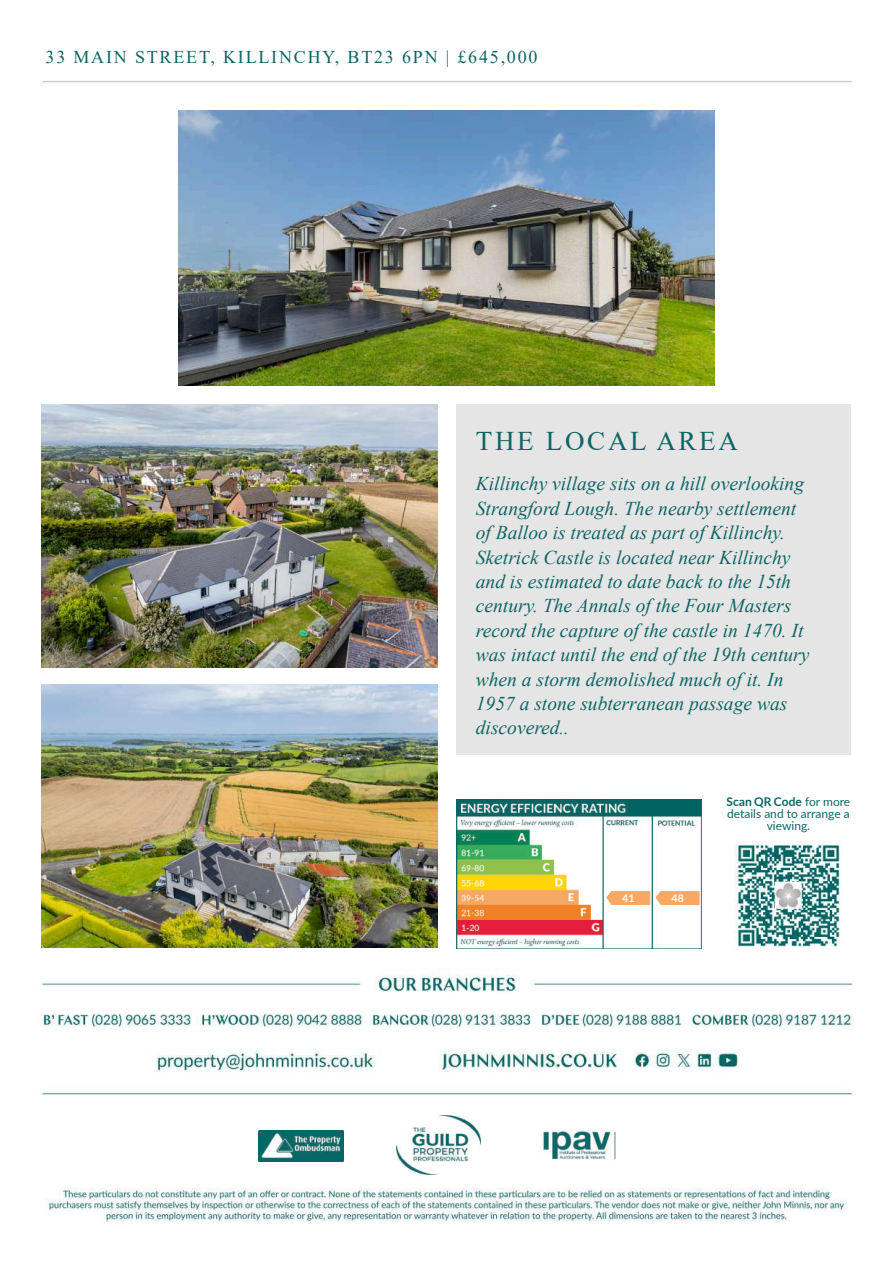
<style>
.page{position:relative;width:893px;height:1263px;background:#fff}
.page>*{position:absolute;margin:0;border:0;box-sizing:border-box;transform-origin:0 0}
.t1{font:27px "Times New Roman";letter-spacing:.1em;color:#0c6664}
.t2{font:italic 19.5px/24.5px "Times New Roman";color:#0d6664}
.t3{font:18px "Times New Roman";letter-spacing:.1em;color:#0c6664}
.t4{font:12px/12px "Lato";color:#0c6664;text-align:center}
.t5{font:700 10.5px "Lato";color:#fff}
.s1{font-size:18px}
.s2{font-weight:700}
</style>
<div class="page">
<img style="left:40px;top:81px;width:814px;height:1141px">
<img style="left:540px;top:1130px;width:76px;height:32px">
<img style="left:258px;top:1130px;width:86px;height:32px">
<img style="left:397px;top:1115px;width:83px;height:59px">
<img style="left:734px;top:842px;width:108px;height:108px">
<img style="left:456px;top:800px;width:246px;height:149px">
<svg style="left:606px;top:891px;width:44px;height:14px"></svg>
<svg style="left:656px;top:891px;width:44px;height:14px"></svg>
<img style="left:179px;top:110px;width:535px;height:276px">
<img style="left:42px;top:404px;width:395px;height:264px">
<img style="left:42px;top:684px;width:395px;height:264px">
<div style="left:456px;top:404px;width:394px;height:350px;background:#e5e5e5"></div>
<p class="t3" style="left:46px;top:50px;width:493px">33 MAIN STREET, KILLINCHY, BT23 6PN | £645,000</p>
<h1 class="t1" style="left:476px;top:432px;width:264px">THE LOCAL AREA</h1>
<p class="t2" style="left:476px;top:473px;width:335px">Killinchy village sits on a hill overlooking Strangford Lough. The nearby settlement of Balloo is treated as part of Killinchy.<br>Sketrick Castle is located near Killinchy and is estimated to date back to the 15th century. The Annals of the Four Masters record the capture of the castle in 1470. It was intact until the end of the 19th century when a storm demolished much of it. In 1957 a stone subterranean passage was discovered<span class="s1">..</span></p>
<p class="t5" style="left:622px;top:893px;width:14px">41</p>
<p class="t5" style="left:672px;top:893px;width:14px">48</p>
<p class="t4" style="left:727px;top:797px;width:125px"><span class="s2">Scan QR Code</span> for more details and to arrange a viewing.</p>
</div>
